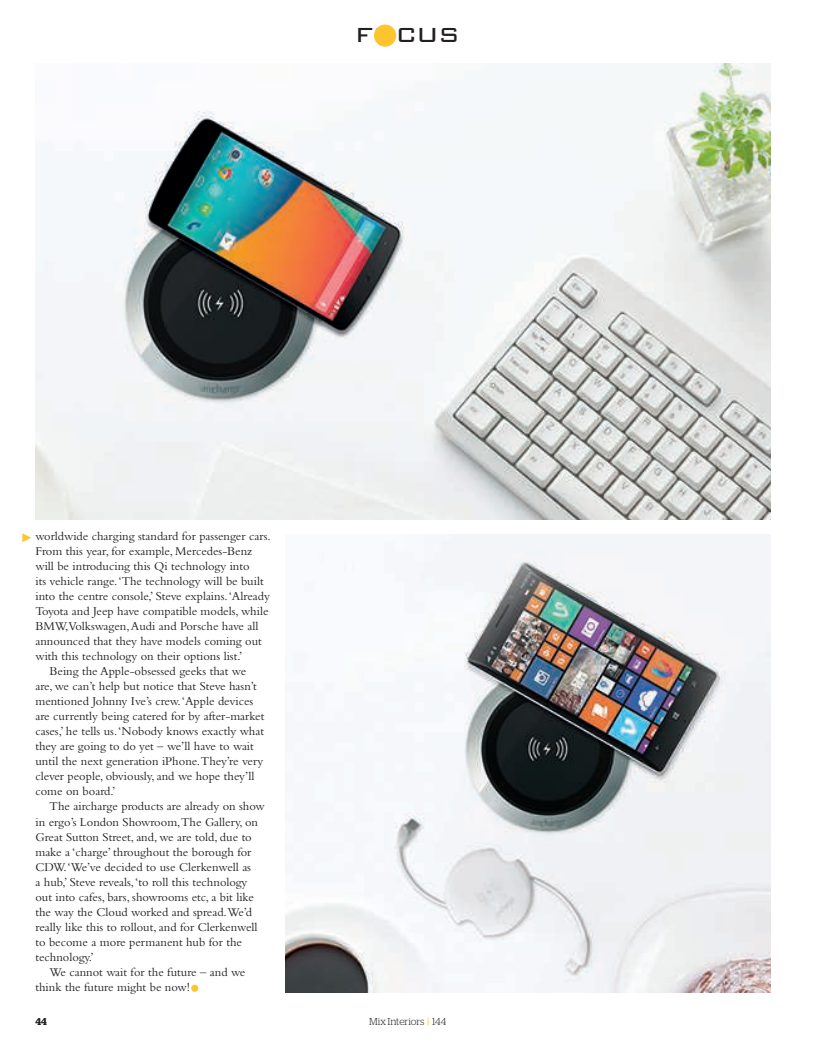
<style>
.page{position:relative;width:815px;height:1053px;background:#fff}
.page>*{position:absolute;margin:0;border:0;box-sizing:border-box;transform-origin:0 0}
.t1{font:300 33.12px "Bank Gothic BT";color:#231f20}
.t2{font:12.5px "Bembo";color:#231f20}
.t3{font:300 10px "Stag";color:#231f20}
.t4{font:600 10px "Stag";color:#231f20}
.s1{font-family:"Helvetica Neue";font-weight:400;color:#fec52e}
</style>
<div class="page">
<svg style="left:22px;top:533px;width:9px;height:9px"></svg>
<div style="left:374px;top:25px;width:22px;height:22px;background:#fec52e;border-radius:50%"></div>
<div style="left:191px;top:984px;width:7px;height:7px;background:#fec52e;border-radius:50%"></div>
<img style="left:286px;top:535px;width:485px;height:457px">
<img style="left:35px;top:64px;width:736px;height:455px">
<h1 class="t1" style="left:355px;top:16px;width:106px">focus</h1>
<p class="t2" style="left:35px;top:532px;width:237px">worldwide charging standard for passenger cars.</p>
<p class="t2" style="left:35px;top:547px;width:218px">From this year, for example, Mercedes-Benz</p>
<p class="t2" style="left:35px;top:562px;width:216px">will be introducing this Qi technology into</p>
<p class="t2" style="left:35px;top:577px;width:230px">its vehicle range. ‘The technology will be built</p>
<p class="t2" style="left:35px;top:592px;width:236px">into the centre console,’ Steve explains. ‘Already</p>
<p class="t2" style="left:35px;top:607px;width:235px">Toyota and Jeep have compatible models, while</p>
<p class="t2" style="left:35px;top:622px;width:225px">BMW,Volkswagen, Audi and Porsche have all</p>
<p class="t2" style="left:35px;top:637px;width:228px">announced that they have models coming out</p>
<p class="t2" style="left:35px;top:652px;width:208px">with this technology on their options list.’</p>
<p class="t2" style="left:50px;top:667px;width:198px">Being the Apple-obsessed geeks that we</p>
<p class="t2" style="left:35px;top:682px;width:223px">are, we can’t help but notice that Steve hasn’t</p>
<p class="t2" style="left:35px;top:697px;width:219px">mentioned Johnny Ive’s crew. ‘Apple devices</p>
<p class="t2" style="left:35px;top:712px;width:230px">are currently being catered for by after-market</p>
<p class="t2" style="left:35px;top:727px;width:230px">cases,’ he tells us. ‘Nobody knows exactly what</p>
<p class="t2" style="left:35px;top:742px;width:220px">they are going to do yet – we’ll have to wait</p>
<p class="t2" style="left:35px;top:757px;width:229px">until the next generation iPhone.They’re very</p>
<p class="t2" style="left:35px;top:772px;width:220px">clever people, obviously, and we hope they’ll</p>
<p class="t2" style="left:35px;top:787px;width:82px">come on board.’</p>
<p class="t2" style="left:50px;top:802px;width:217px">The aircharge products are already on show</p>
<p class="t2" style="left:35px;top:817px;width:224px">in ergo’s London Showroom,The Gallery, on</p>
<p class="t2" style="left:35px;top:832px;width:218px">Great Sutton Street, and, we are told, due to</p>
<p class="t2" style="left:35px;top:847px;width:217px">make a ‘charge’ throughout the borough for</p>
<p class="t2" style="left:35px;top:862px;width:217px">CDW. ‘We’ve decided to use Clerkenwell as</p>
<p class="t2" style="left:35px;top:877px;width:214px">a hub,’ Steve reveals, ‘to roll this technology</p>
<p class="t2" style="left:35px;top:892px;width:220px">out into cafes, bars, showrooms etc, a bit like</p>
<p class="t2" style="left:35px;top:907px;width:218px">the way the Cloud worked and spread.We’d</p>
<p class="t2" style="left:35px;top:922px;width:224px">really like this to rollout, and for Clerkenwell</p>
<p class="t2" style="left:35px;top:937px;width:208px">to become a more permanent hub for the</p>
<p class="t2" style="left:35px;top:952px;width:60px">technology.’</p>
<p class="t2" style="left:50px;top:967px;width:197px">We cannot wait for the future – and we</p>
<p class="t2" style="left:35px;top:982px;width:156px">think the future might be now!</p>
<p class="t4" style="left:35px;top:1015px;width:13px">44</p>
<p class="t3" style="left:369px;top:1017px;width:78px">Mix Interiors <span class="s1">|</span> 144</p>
</div>
